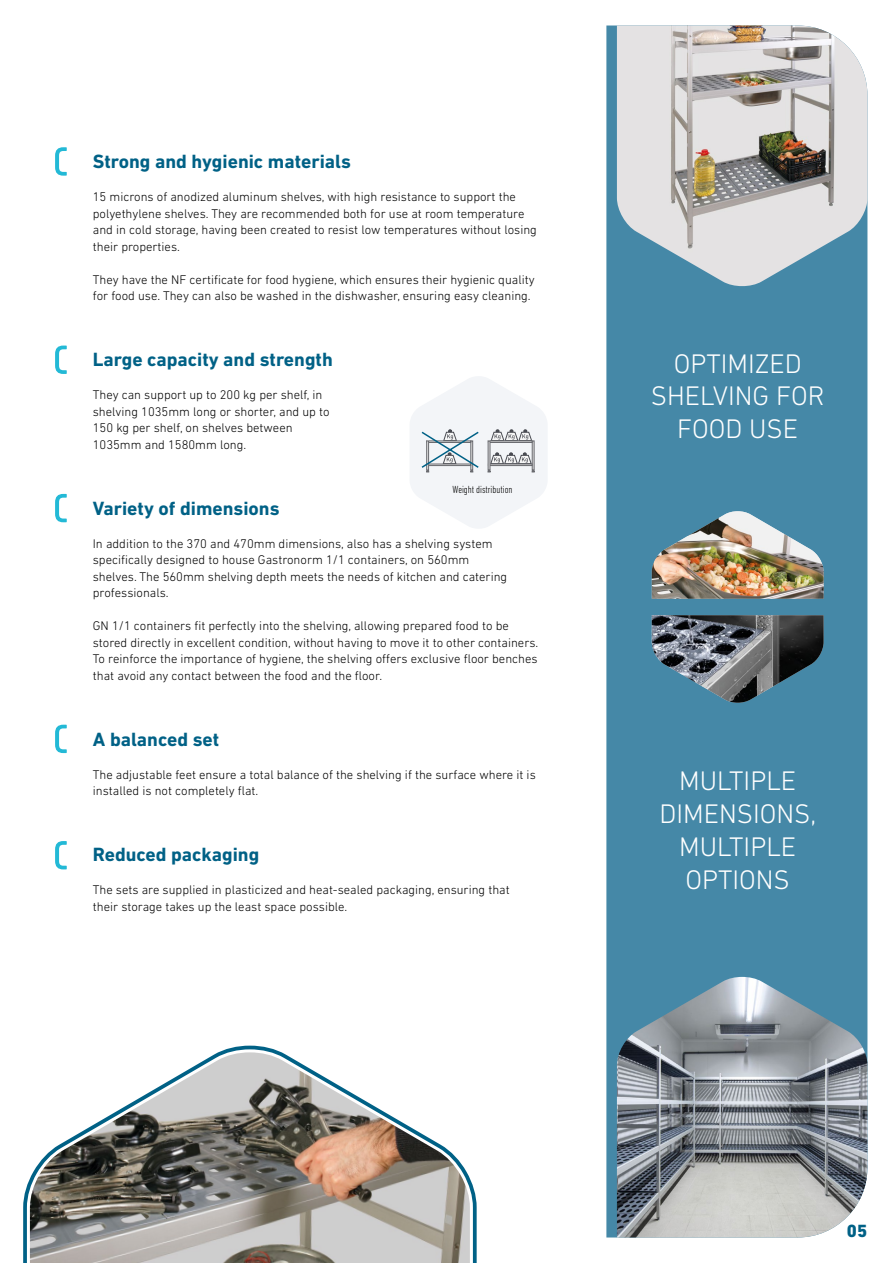
<style>
.page{position:relative;width:893px;height:1263px;background:#fff}
.page>*{position:absolute;margin:0;border:0;box-sizing:border-box;transform-origin:0 0}
.t1{font:300 27.3px/32.8px "DIN Next LT Pro";color:#fff;text-align:center}
.t2{font:700 19.5px "DIN Next LT Pro";color:#006186}
.t3{font:800 18px "DIN Next LT Pro";color:#006186}
.t4{font:300 12.75px/16.5px "DIN Next LT Pro";color:#000}
.t5{font:300 condensed 10.5px "DIN Next LT Pro";color:#000}
</style>
<div class="page">
<svg style="left:23px;top:1045px;width:454px;height:218px"></svg>
<div style="left:606px;top:26px;width:261px;height:1211px;background:#4588a7"></div>
<svg style="left:410px;top:376px;width:137px;height:152px"></svg>
<img style="left:617px;top:26px;width:250px;height:262px">
<img style="left:617px;top:977px;width:250px;height:260px">
<img style="left:652px;top:511px;width:172px;height:88px">
<img style="left:652px;top:615px;width:172px;height:88px">
<svg style="left:25px;top:1048px;width:449px;height:215px"></svg>
<svg style="left:55px;top:147px;width:12px;height:29px"></svg>
<svg style="left:55px;top:346px;width:12px;height:28px"></svg>
<svg style="left:55px;top:494px;width:12px;height:28px"></svg>
<svg style="left:55px;top:725px;width:12px;height:28px"></svg>
<svg style="left:55px;top:841px;width:12px;height:28px"></svg>
<h2 class="t2" style="left:93px;top:150px;width:260px">Strong and hygienic materials</h2>
<p class="t4" style="left:93px;top:188px;width:446px">15 microns of anodized aluminum shelves, with high resistance to support the polyethylene shelves. They are recommended both for use at room temperature and in cold storage, having been created to resist low temperatures without losing their properties.</p>
<p class="t4" style="left:93px;top:271px;width:443px">They have the NF certificate for food hygiene, which ensures their hygienic quality for food use. They can also be washed in the dishwasher, ensuring easy cleaning.</p>
<h2 class="t2" style="left:93px;top:348px;width:242px">Large capacity and strength</h2>
<p class="t4" style="left:93px;top:386px;width:238px">They can support up to 200 kg per shelf, in shelving 1035mm long or shorter, and up to 150 kg per shelf, on shelves between 1035mm and 1580mm long.</p>
<p class="t5" style="left:453px;top:484px;width:61px">Weight distribution</p>
<h2 class="t2" style="left:93px;top:496px;width:188px">Variety of dimensions</h2>
<p class="t4" style="left:93px;top:535px;width:416px">In addition to the 370 and 470mm dimensions, also has a shelving system specifically designed to house Gastronorm 1/1 containers, on 560mm shelves. The 560mm shelving depth meets the needs of kitchen and catering professionals.</p>
<p class="t4" style="left:93px;top:617px;width:447px">GN 1/1 containers fit perfectly into the shelving, allowing prepared food to be stored directly in excellent condition, without having to move it to other containers.<br>To reinforce the importance of hygiene, the shelving offers exclusive floor benches that avoid any contact between the food and the floor.</p>
<h2 class="t2" style="left:93px;top:727px;width:128px">A balanced set</h2>
<p class="t4" style="left:93px;top:766px;width:444px">The adjustable feet ensure a total balance of the shelving if the surface where it is installed is not completely flat.</p>
<h2 class="t2" style="left:93px;top:843px;width:168px">Reduced packaging</h2>
<p class="t4" style="left:93px;top:881px;width:418px">The sets are supplied in plasticized and heat-sealed packaging, ensuring that their storage takes up the least space possible.</p>
<h1 class="t1" style="left:651px;top:346px;width:175px">OPTIMIZED<br>SHELVING FOR<br>FOOD USE</h1>
<h1 class="t1" style="left:660px;top:764px;width:158px">MULTIPLE<br>DIMENSIONS,<br>MULTIPLE<br>OPTIONS</h1>
<h3 class="t3" style="left:847px;top:1220px;width:22px">05</h3>
</div>
